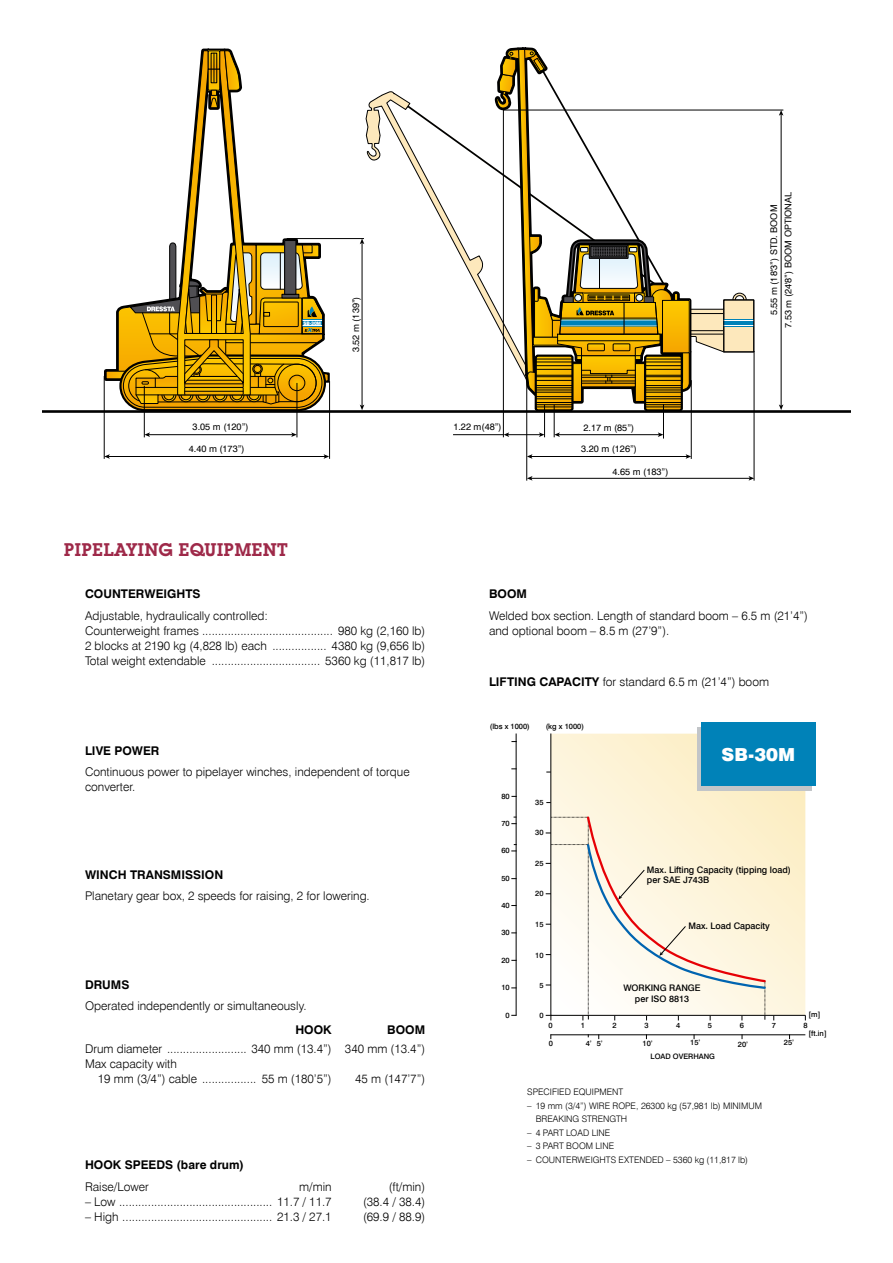
<style>
.page{position:relative;width:893px;height:1263px;background:#fff}
.page>*{position:absolute;margin:0;border:0;box-sizing:border-box;transform-origin:0 0}
.t1{font:18px "Lubal Graph Dm PL";color:#9e2949}
.t2{font:18px "Swis 721 Blk EU";color:#fff}
.t3{font:12px/15px "Swis 721 Lt EU";color:#000}
.t4{font:700 12px "Swis 721 EU";color:#000}
.t5{font:9.3px/14.4px "Swis 721 EU";color:#000;text-align:center}
.t6{font:9px/13.5px "Swis 721 Lt EU";color:#000}
.t7{font:9px/10.8px "Swis 721 Md EU";color:#000}
.t8{font:7.5px "Swis 721 Md EU";color:#000}
.t9{font:7.5px "Swis 721 Md PL Regular A";color:#000}
.t10{font:4.8px "Swis 721 Blk EU";color:#fff;scale:.93 1}
.s1{font-family:"Swis 721 EU";font-weight:700}
</style>
<div class="page">
<svg style="left:550px;top:733px;width:256px;height:283px;background:#fbf0d2"></svg>
<div style="left:697px;top:727px;width:114px;height:63px;background:#c2c5c8"></div>
<div style="left:701px;top:722px;width:115px;height:64px;background:#0082b8"></div>
<hr style="left:516px;top:733px;width:1px;height:282px;background:#000">
<svg style="left:511px;top:844px;width:6px;height:7px"></svg>
<svg style="left:511px;top:817px;width:6px;height:7px"></svg>
<svg style="left:546px;top:815px;width:221px;height:205px"></svg>
<hr style="left:550px;top:1034px;width:255px;height:1px;background:#000">
<svg style="left:365px;top:91px;width:126px;height:223px"></svg>
<hr style="left:43px;top:410px;width:807px;height:3px;background:#000">
<hr style="left:526px;top:379px;width:1px;height:102px;background:#000">
<hr style="left:754px;top:351px;width:1px;height:130px;background:#000">
<hr style="left:503px;top:109px;width:1px;height:328px;background:#000">
<hr style="left:691px;top:380px;width:1px;height:79px;background:#000">
<div style="left:106px;top:371px;width:23px;height:8px;background:#f7ad00"></div>
<hr style="left:287px;top:238px;width:77px;height:1px;background:#000">
<hr style="left:503px;top:110px;width:280px;height:1px;background:#000">
<hr style="left:362px;top:243px;width:1px;height:163px;background:#000">
<svg style="left:360px;top:239px;width:4px;height:5px"></svg>
<svg style="left:360px;top:405px;width:4px;height:5px"></svg>
<hr style="left:781px;top:114px;width:1px;height:292px;background:#000">
<svg style="left:779px;top:110px;width:4px;height:6px"></svg>
<svg style="left:779px;top:404px;width:4px;height:6px"></svg>
<hr style="left:148px;top:434px;width:145px;height:1px;background:#000">
<svg style="left:145px;top:432px;width:5px;height:5px"></svg>
<svg style="left:291px;top:432px;width:6px;height:5px"></svg>
<hr style="left:508px;top:434px;width:33px;height:1px;background:#000">
<svg style="left:504px;top:432px;width:5px;height:5px"></svg>
<svg style="left:539px;top:432px;width:5px;height:5px"></svg>
<hr style="left:558px;top:434px;width:101px;height:1px;background:#000">
<svg style="left:555px;top:432px;width:5px;height:5px"></svg>
<svg style="left:658px;top:432px;width:5px;height:5px"></svg>
<hr style="left:108px;top:456px;width:217px;height:1px;background:#000">
<svg style="left:105px;top:454px;width:5px;height:5px"></svg>
<svg style="left:324px;top:454px;width:5px;height:5px"></svg>
<hr style="left:531px;top:456px;width:156px;height:1px;background:#000">
<svg style="left:527px;top:454px;width:5px;height:5px"></svg>
<svg style="left:686px;top:454px;width:5px;height:5px"></svg>
<hr style="left:531px;top:478px;width:219px;height:1px;background:#000">
<svg style="left:527px;top:476px;width:5px;height:5px"></svg>
<svg style="left:749px;top:476px;width:5px;height:5px"></svg>
<hr style="left:144px;top:386px;width:1px;height:51px;background:#000">
<hr style="left:104px;top:376px;width:1px;height:83px;background:#000">
<hr style="left:329px;top:381px;width:1px;height:78px;background:#000">
<hr style="left:297px;top:383px;width:1px;height:54px;background:#000">
<hr style="left:554px;top:405px;width:1px;height:32px;background:#000">
<hr style="left:544px;top:405px;width:1px;height:32px;background:#000">
<hr style="left:663px;top:404px;width:1px;height:35px;background:#000">
<hr style="left:453px;top:434px;width:50px;height:1px;background:#000">
<svg style="left:117px;top:48px;width:214px;height:363px"></svg>
<svg style="left:491px;top:47px;width:264px;height:366px"></svg>
<svg style="left:725px;top:319px;width:27px;height:7px"></svg>
<hr style="left:724px;top:320px;width:30px;height:1px;background:#fff">
<hr style="left:724px;top:326px;width:30px;height:1px;background:#fff">
<div style="left:723px;top:299px;width:31px;height:53px;border:1px solid #000"></div>
<p class="t5" style="left:193px;top:420px;width:57px">3.05 m (120”)</p>
<p class="t5" style="left:189px;top:442px;width:57px">4.40 m (173”)</p>
<p class="t10" style="left:303px;top:320px;width:21px">SB-30M</p>
<p class="t5" style="left:349px;top:352px;width:57px;rotate:-90deg">3.52 m (139”)</p>
<h1 class="t1" style="left:64px;top:539px;width:226px">PIPELAYING EQUIPMENT</h1>
<p class="t4" style="left:85px;top:587px;width:117px">COUNTERWEIGHTS</p>
<p class="t3" style="left:85px;top:608px;width:342px">Adjustable, hydraulically controlled:<br>Counterweight frames ......................................... 980 kg (2,160 lb)<br>2 blocks at 2190 kg (4,828 lb) each ................. 4380 kg (9,656 lb)<br>Total weight extendable .................................. 5360 kg (11,817 lb)</p>
<p class="t4" style="left:85px;top:743px;width:76px">LIVE POWER</p>
<p class="t3" style="left:85px;top:765px;width:326px">Continuous power to pipelayer winches, independent of torque converter.</p>
<p class="t4" style="left:85px;top:867px;width:140px">WINCH TRANSMISSION</p>
<p class="t3" style="left:85px;top:889px;width:286px">Planetary gear box, 2 speeds for raising, 2 for lowering.</p>
<p class="t4" style="left:85px;top:977px;width:46px">DRUMS</p>
<p class="t3" style="left:85px;top:998px;width:223px">Operated independently or simultaneously.</p>
<p class="t4" style="left:295px;top:1022px;width:38px">HOOK</p>
<p class="t4" style="left:387px;top:1022px;width:39px">BOOM</p>
<p class="t3" style="left:85px;top:1041px;width:342px">Drum diameter ......................... 340 mm (13.4”) 340 mm (13.4”)</p>
<p class="t3" style="left:85px;top:1056px;width:93px">Max capacity with</p>
<p class="t3" style="left:98px;top:1071px;width:235px">19 mm (3/4”) cable ................. 55 m (180’5”)</p>
<p class="t3" style="left:355px;top:1071px;width:71px">45 m (147’7”)</p>
<p class="t4" style="left:85px;top:1157px;width:161px">HOOK SPEEDS (bare drum)</p>
<p class="t3" style="left:85px;top:1179px;width:65px">Raise/Lower</p>
<p class="t3" style="left:299px;top:1179px;width:34px">m/min</p>
<p class="t3" style="left:389px;top:1179px;width:38px">(ft/min)</p>
<p class="t3" style="left:85px;top:1194px;width:248px">– Low ................................................ 11.7 / 11.7</p>
<p class="t3" style="left:363px;top:1194px;width:64px">(38.4 / 38.4)</p>
<p class="t3" style="left:85px;top:1209px;width:248px">– High ............................................... 21.3 / 27.1</p>
<p class="t3" style="left:363px;top:1209px;width:64px">(69.9 / 88.9)</p>
<p class="t5" style="left:453px;top:420px;width:50px">1.22 m(48”)</p>
<p class="t5" style="left:583px;top:420px;width:52px">2.17 m (85”)</p>
<p class="t5" style="left:581px;top:442px;width:57px">3.20 m (126”)</p>
<p class="t5" style="left:613px;top:464px;width:57px">4.65 m (183”)</p>
<p class="t5" style="left:767px;top:328px;width:137px;rotate:-90deg">5.55 m (18'3”) STD. BOOM<br>7.53 m (24'8”) BOOM OPTIONAL</p>
<p class="t4" style="left:489px;top:587px;width:39px">BOOM</p>
<p class="t3" style="left:489px;top:608px;width:321px">Welded box section. Length of standard boom – 6.5 m (21’4”) and optional boom – 8.5 m (27’9”).</p>
<p class="t3" style="left:489px;top:674px;width:282px"><span class="s1">LIFTING CAPACITY</span> for standard 6.5 m (21’4”) boom</p>
<p class="t8" style="left:490px;top:722px;width:42px">(lbs x 1000)</p>
<p class="t8" style="left:546px;top:722px;width:40px">(kg x 1000)</p>
<p class="t8" style="left:501px;top:791px;width:10px">80</p>
<p class="t8" style="left:501px;top:819px;width:10px">70</p>
<p class="t8" style="left:501px;top:846px;width:10px">60</p>
<p class="t8" style="left:501px;top:873px;width:10px">50</p>
<p class="t8" style="left:501px;top:901px;width:10px">40</p>
<p class="t8" style="left:501px;top:928px;width:10px">30</p>
<p class="t8" style="left:501px;top:955px;width:10px">20</p>
<p class="t8" style="left:501px;top:983px;width:10px">10</p>
<p class="t8" style="left:506px;top:1010px;width:6px">0</p>
<p class="t8" style="left:535px;top:798px;width:10px">35</p>
<p class="t8" style="left:535px;top:828px;width:10px">30</p>
<p class="t8" style="left:535px;top:858px;width:10px">25</p>
<p class="t8" style="left:535px;top:889px;width:10px">20</p>
<p class="t8" style="left:535px;top:919px;width:10px">15</p>
<p class="t8" style="left:535px;top:950px;width:10px">10</p>
<p class="t8" style="left:539px;top:981px;width:6px">5</p>
<p class="t8" style="left:539px;top:1010px;width:6px">0</p>
<h1 class="t2" style="left:722px;top:743px;width:75px">SB-30M</h1>
<p class="t7" style="left:647px;top:864px;width:145px">Max. Lifting Capacity (tipping load) per SAE J743B</p>
<p class="t7" style="left:688px;top:921px;width:83px">Max. Load Capacity</p>
<p class="t7" style="left:623px;top:983px;width:79px;text-align:center">WORKING RANGE per ISO 8813</p>
<p class="t9" style="left:809px;top:1010px;width:13px">[m]</p>
<p class="t8" style="left:548px;top:1021px;width:6px">0</p>
<p class="t8" style="left:581px;top:1021px;width:6px">1</p>
<p class="t8" style="left:613px;top:1021px;width:6px">2</p>
<p class="t8" style="left:645px;top:1021px;width:6px">3</p>
<p class="t8" style="left:676px;top:1021px;width:6px">4</p>
<p class="t8" style="left:708px;top:1021px;width:6px">5</p>
<p class="t8" style="left:740px;top:1021px;width:6px">6</p>
<p class="t8" style="left:772px;top:1021px;width:6px">7</p>
<p class="t8" style="left:803px;top:1021px;width:6px">8</p>
<p class="t8" style="left:549px;top:1038px;width:6px">0</p>
<p class="t8" style="left:586px;top:1038px;width:19px">4’ 5’</p>
<p class="t8" style="left:642px;top:1038px;width:12px">10’</p>
<p class="t8" style="left:690px;top:1038px;width:12px">15’</p>
<p class="t8" style="left:738px;top:1040px;width:12px">20’</p>
<p class="t8" style="left:784px;top:1038px;width:12px">25’</p>
<p class="t9" style="left:650px;top:1052px;width:66px">LOAD OVERHANG</p>
<p class="t6" style="left:527px;top:1085px;width:98px">SPECIFIED EQUIPMENT</p>
<p class="t6" style="left:536px;top:1099px;width:228px;text-indent:-9px">– 19 mm (3/4”) WIRE ROPE, 26300 kg (57,981 lb) MINIMUM<br>BREAKING STRENGTH</p>
<p class="t6" style="left:527px;top:1126px;width:84px">– 4 PART LOAD LINE</p>
<p class="t6" style="left:527px;top:1139px;width:88px">– 3 PART BOOM LINE</p>
<p class="t6" style="left:527px;top:1153px;width:222px">– COUNTERWEIGHTS EXTENDED – 5360 kg (11,817 lb)</p>
<p class="t9" style="left:809px;top:1029px;width:20px">[ft.in]</p>
</div>
